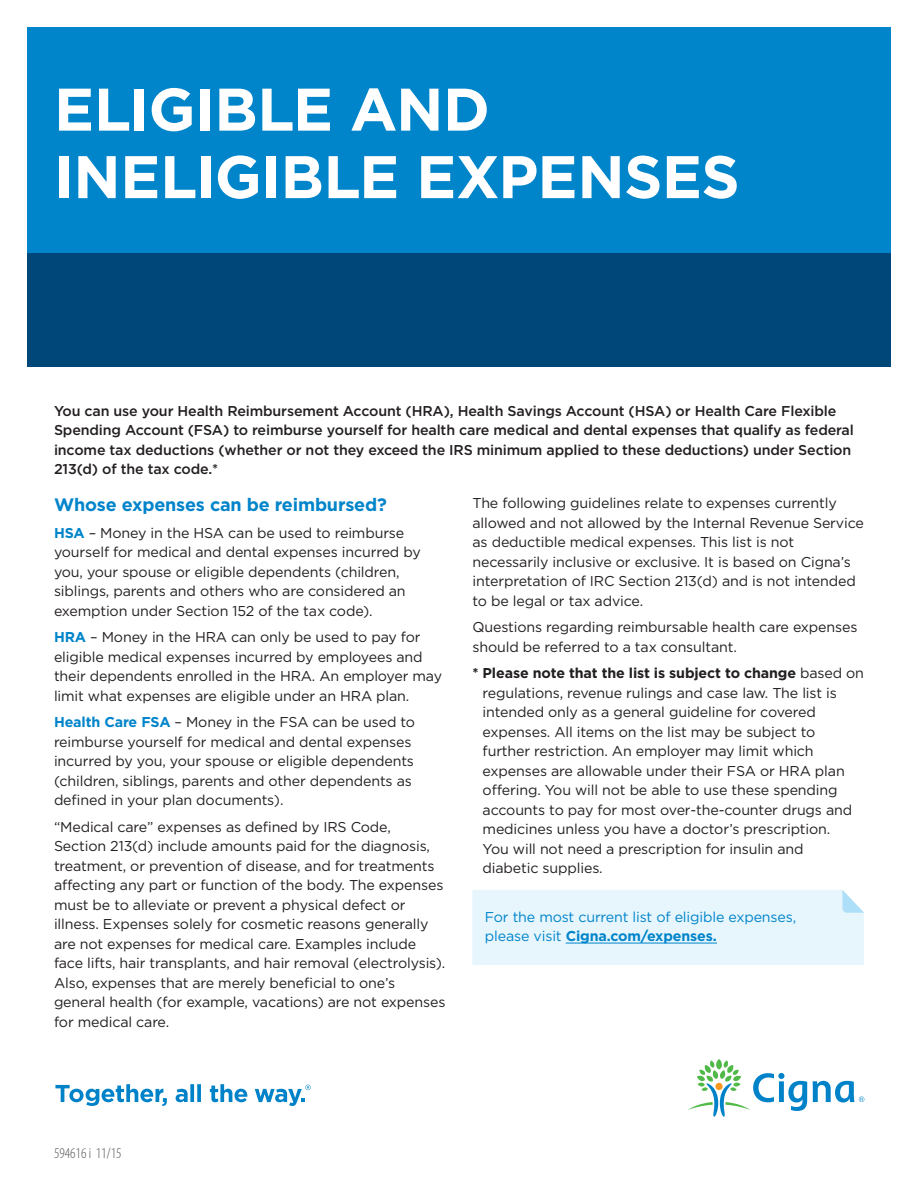
<style>
.page{position:relative;width:918px;height:1188px;background:#fff}
.page>*{position:absolute;margin:0;border:0;box-sizing:border-box;transform-origin:0 0}
.Headline_bold_40_45{font:700 60px/67.5px "Gotham";letter-spacing:-.01em;color:#fff}
.Subhead_body_bold_12{font:700 18px "Gotham";letter-spacing:-.01em;color:#0084ca}
.Legal_copy_Cat{font:300 condensed 15px "Myriad Pro";color:#57585a}
.Body_copy__book_9_5{font:14.25px/19.5px "Gotham";letter-spacing:-.01em;color:#231f20}
.Intro_body_copy_medi{font:500 14.25px/19.5px "Gotham";letter-spacing:-.01em;color:#231f20}
.Body_copy__book_9_5-2{font:14.25px/19.5px "Gotham";letter-spacing:-.01em;color:#0084ca}
.s1{font-weight:700;color:#0084ca}
.s2{font-weight:700}
</style>
<div class="page">
<div style="left:27px;top:27px;width:864px;height:333px;background:#0084ca"></div>
<div style="left:27px;top:254px;width:864px;height:113px;background:#004779"></div>
<div style="left:472px;top:890px;width:392px;height:75px;background:#e7f6fd"></div>
<hr style="left:566px;top:943px;width:151px;height:1px;background:#0084ca">
<svg style="left:55px;top:1084px;width:112px;height:22px"></svg>
<svg style="left:176px;top:1084px;width:25px;height:18px"></svg>
<svg style="left:210px;top:1084px;width:37px;height:18px"></svg>
<svg style="left:255px;top:1085px;width:56px;height:21px"></svg>
<svg style="left:688px;top:1059px;width:176px;height:58px"></svg>
<p class="Headline_bold_40_45" style="left:54px;top:74px;width:687px">ELIGIBLE AND<br>INELIGIBLE EXPENSES</p>
<p class="Intro_body_copy_medi" style="left:54px;top:401px;width:801px">You can use your Health Reimbursement Account (HRA), Health Savings Account (HSA) or Health Care Flexible Spending Account (FSA) to reimburse yourself for health care medical and dental expenses that qualify as federal income tax deductions (whether or not they exceed the IRS minimum applied to these deductions) under Section 213(d) of the tax code.*</p>
<p class="Subhead_body_bold_12" style="left:54px;top:494px;width:334px">Whose expenses can be reimbursed?</p>
<p class="Body_copy__book_9_5" style="left:54px;top:523px;width:368px"><span class="s1">HSA</span> – Money in the HSA can be used to reimburse yourself for medical and dental expenses incurred by you, your spouse or eligible dependents (children, siblings, parents and others who are considered an exemption under Section 152 of the tax code).</p>
<p class="Body_copy__book_9_5" style="left:54px;top:627px;width:390px"><span class="s1">HRA</span> – Money in the HRA can only be used to pay for eligible medical expenses incurred by employees and their dependents enrolled in the HRA. An employer may limit what expenses are eligible under an HRA plan.</p>
<p class="Body_copy__book_9_5" style="left:54px;top:712px;width:363px"><span class="s1">Health Care FSA</span> – Money in the FSA can be used to reimburse yourself for medical and dental expenses incurred by you, your spouse or eligible dependents (children, siblings, parents and other dependents as defined in your plan documents).</p>
<p class="Body_copy__book_9_5" style="left:54px;top:817px;width:393px">“Medical care” expenses as defined by IRS Code, Section 213(d) include amounts paid for the diagnosis, treatment, or prevention of disease, and for treatments affecting any part or function of the body. The expenses must be to alleviate or prevent a physical defect or illness. Expenses solely for cosmetic reasons generally are not expenses for medical care. Examples include face lifts, hair transplants, and hair removal (electrolysis).<br>Also, expenses that are merely beneficial to one’s general health (for example, vacations) are not expenses for medical care.</p>
<p class="Body_copy__book_9_5" style="left:472px;top:493px;width:393px">The following guidelines relate to expenses currently allowed and not allowed by the Internal Revenue Service as deductible medical expenses. This list is not necessarily inclusive or exclusive. It is based on Cigna’s interpretation of IRC Section 213(d) and is not intended to be legal or tax advice.</p>
<p class="Body_copy__book_9_5" style="left:472px;top:617px;width:387px">Questions regarding reimbursable health care expenses should be referred to a tax consultant.</p>
<p class="Body_copy__book_9_5" style="left:483px;top:663px;width:383px;text-indent:-10px"><span class="s2">* Please note that the list is subject to change</span> based on regulations, revenue rulings and case law. The list is intended only as a general guideline for covered expenses. All items on the list may be subject to further restriction. An employer may limit which expenses are allowable under their FSA or HRA plan offering. You will not be able to use these spending accounts to pay for most over-the-counter drugs and medicines unless you have a doctor’s prescription.<br>You will not need a prescription for insulin and<br>diabetic supplies.</p>
<p class="Body_copy__book_9_5-2" style="left:485px;top:907px;width:313px">For the most current list of eligible expenses, please visit <span class="s2">Cigna.com/expenses.</span></p>
<p class="Legal_copy_Cat" style="left:54px;top:1145px;width:69px">594616 i 11/15</p>
</div>
